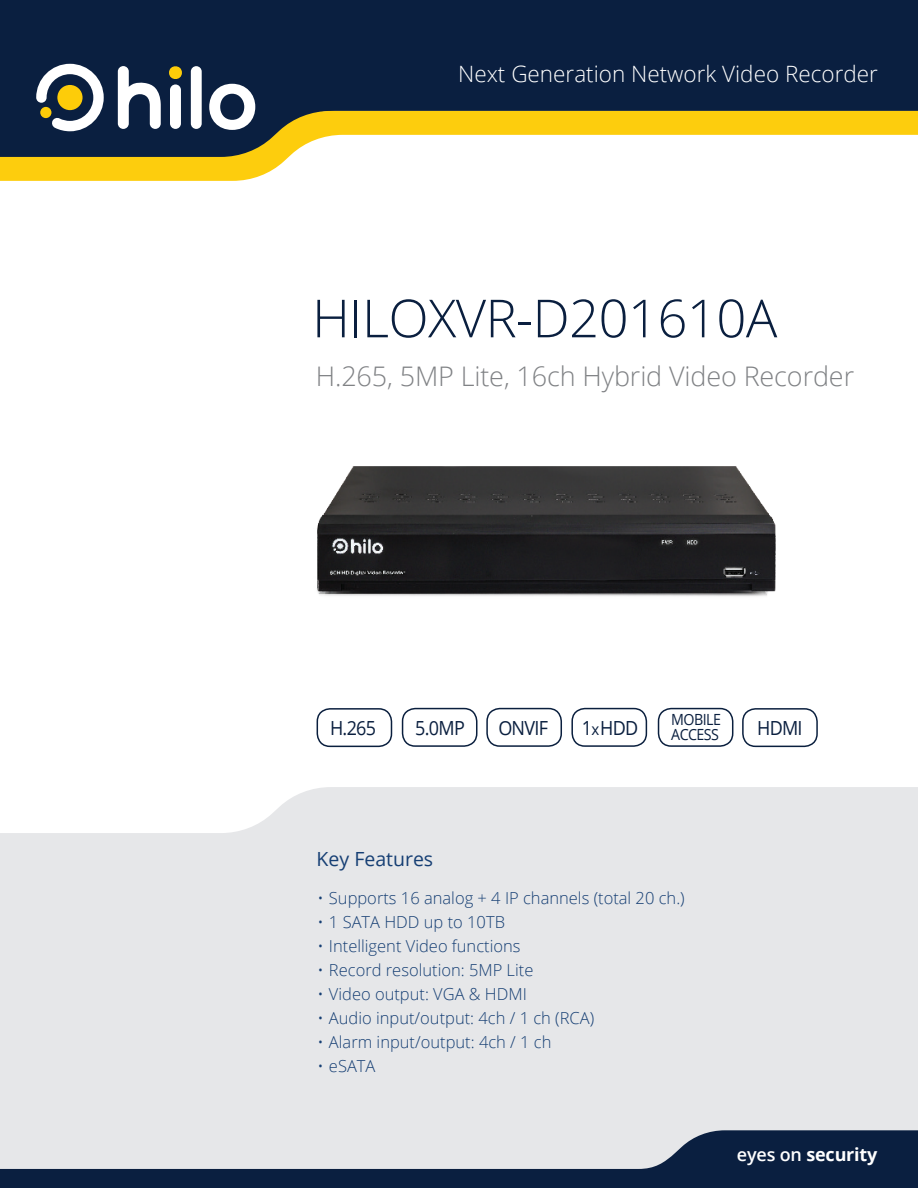
<style>
.page{position:relative;width:918px;height:1188px;background:#fff}
.page>*{position:absolute;margin:0;border:0;box-sizing:border-box;transform-origin:0 0}
.t1{font:300 52.5px "Open Sans";letter-spacing:-.01em;color:#0a1f3f}
.t2{font:300 27px "Open Sans";letter-spacing:-.005em;color:#808285}
.t3{font:300 22.5px "Open Sans";color:#fff}
.t4{font:19.5px "Open Sans";letter-spacing:-.04em;color:#0a1f3f;scale:.93 1}
.t5{font:19.5px "Open Sans";color:#163f74}
.t6{font:700 18px "Open Sans";letter-spacing:-.01em;color:#fff}
.t7{font:300 16.5px "Open Sans";color:#163f74}
.t8{font:15.45px/15px "Open Sans";letter-spacing:-.04em;color:#0a1f3f;scale:.93 1}
.s1{font-size:16.2px}
.s2{font-weight:600}
</style>
<div class="page">
<div style="left:0;top:787px;width:918px;height:343px;background:#e6e7e9"></div>
<svg style="left:0;top:1130px;width:918px;height:58px;background:#778294"></svg>
<img style="left:317px;top:466px;width:459px;height:130px">
<div style="left:0;top:0;width:918px;height:111px;background:#0a1f40"></div>
<svg style="left:0;top:111px;width:918px;height:70px"></svg>
<div style="left:742px;top:708px;width:76px;height:39px;border:2px solid #0a1f3e;border-radius:13px"></div>
<div style="left:486px;top:708px;width:76px;height:39px;border:2px solid #0a1f3e;border-radius:13px"></div>
<div style="left:571px;top:708px;width:76px;height:39px;border:2px solid #0a1f3e;border-radius:13px"></div>
<div style="left:658px;top:708px;width:75px;height:39px;border:2px solid #0a1f3e;border-radius:13px"></div>
<div style="left:402px;top:708px;width:75px;height:39px;border:2px solid #0a1f3e;border-radius:13px"></div>
<div style="left:317px;top:708px;width:75px;height:39px;border:2px solid #0a1f3e;border-radius:13px"></div>
<svg style="left:118px;top:66px;width:43px;height:63px"></svg>
<svg style="left:169px;top:64px;width:13px;height:17px"></svg>
<div style="left:191px;top:66px;width:11px;height:63px;background:#fff;border-radius:5px"></div>
<svg style="left:209px;top:84px;width:46px;height:46px"></svg>
<svg style="left:36px;top:64px;width:68px;height:67px"></svg>
<div style="left:40px;top:107px;width:11px;height:11px;background:#fdcc09;border-radius:50%"></div>
<div style="left:57px;top:85px;width:26px;height:25px;background:#fdcc09;border-radius:50%"></div>
<div style="left:170px;top:84px;width:11px;height:45px;background:#fff;border-radius:5px"></div>
<h3 class="t3" style="left:458px;top:58px;width:421px">Next Generation Network Video Recorder</h3>
<h1 class="t1" style="left:312px;top:282px;width:467px">HILOXVR-D201610A</h1>
<h2 class="t2" style="left:316px;top:358px;width:540px">H.265, 5MP Lite, 16ch Hybrid Video Recorder</h2>
<p class="t8" style="left:671px;top:712px;width:55px">MOBILE<br>ACCESS</p>
<p class="t4" style="left:415px;top:714px;width:55px">5.0MP</p>
<p class="t4" style="left:498px;top:714px;width:55px">ONVIF</p>
<p class="t4" style="left:757px;top:714px;width:50px">HDMI</p>
<p class="t4" style="left:330px;top:714px;width:51px">H.265</p>
<p class="t4" style="left:582px;top:714px;width:62px">1<span class="s1">x</span>HDD</p>
<p class="t5" style="left:317px;top:845px;width:118px">Key Features</p>
<p class="t7" style="left:317px;top:887px;width:369px">• Supports 16 analog + 4 IP channels (total 20 ch.)</p>
<p class="t7" style="left:317px;top:911px;width:189px">• 1 SATA HDD up to 10TB</p>
<p class="t7" style="left:317px;top:935px;width:205px">• Intelligent Video functions</p>
<p class="t7" style="left:317px;top:959px;width:217px">• Record resolution: 5MP Lite</p>
<p class="t7" style="left:317px;top:983px;width:211px">• Video output: VGA &amp; HDMI</p>
<p class="t7" style="left:317px;top:1007px;width:278px">• Audio input/output: 4ch / 1 ch (RCA)</p>
<p class="t7" style="left:317px;top:1031px;width:236px">• Alarm input/output: 4ch / 1 ch</p>
<p class="t7" style="left:317px;top:1055px;width:59px">• eSATA</p>
<p class="t6" style="left:737px;top:1142px;width:142px"><span class="s2">eyes on</span> security</p>
</div>
